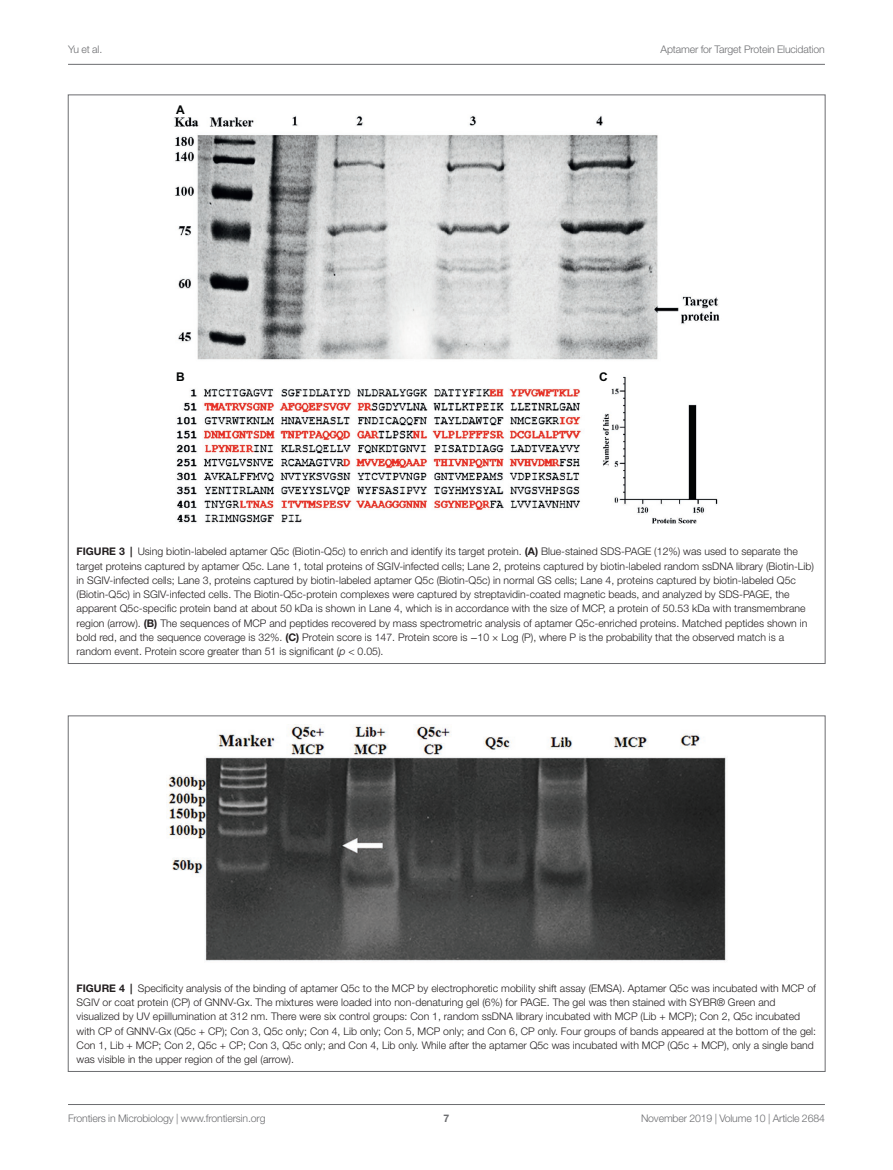
<style>
.page{position:relative;width:893px;height:1170px;background:#fff}
.page>*{position:absolute;margin:0;border:0;box-sizing:border-box;transform-origin:0 0}
.t1{font:700 12px "Arial";color:#030505}
.FIG_LEG{font:300 10.5px/14.2px "Helvetica Neue LT Std";color:#231f20}
.t2{font:300 10.5px "Helvetica Neue LT Std";letter-spacing:-.015em;color:#6c6d70}
.t3{font:700 10.5px "Helvetica Neue LT Std";color:#6c6d70}
.s1{font-weight:700}
.s2{font-family:"STIX General";font-weight:400}
.s3{font-style:italic}
</style>
<div class="page">
<hr style="left:68px;top:64px;width:757px;height:1px;background:#6c6d70">
<hr style="left:68px;top:1104px;width:757px;height:1px;background:#6c6d70">
<img style="left:174px;top:116px;width:546px;height:408px">
<img style="left:167px;top:724px;width:559px;height:237px">
<p class="t2" style="left:68px;top:42px;width:36px">Yu et al.</p>
<p class="t2" style="left:660px;top:42px;width:166px">Aptamer for Target Protein Elucidation</p>
<p class="t1" style="left:176px;top:101px;width:10px">A</p>
<p class="t1" style="left:176px;top:369px;width:10px">B</p>
<p class="t1" style="left:599px;top:369px;width:10px">C</p>
<p class="FIG_LEG" style="left:77px;top:544px;width:739px"><span class="s1">FIGURE 3 |</span> Using biotin-labeled aptamer Q5c (Biotin-Q5c) to enrich and identify its target protein. <span class="s1">(A)</span> Blue-stained SDS-PAGE (12%) was used to separate the target proteins captured by aptamer Q5c. Lane 1, total proteins of SGIV-infected cells; Lane 2, proteins captured by biotin-labeled random ssDNA library (Biotin-Lib) in SGIV-infected cells; Lane 3, proteins captured by biotin-labeled aptamer Q5c (Biotin-Q5c) in normal GS cells; Lane 4, proteins captured by biotin-labeled Q5c (Biotin-Q5c) in SGIV-infected cells. The Biotin-Q5c-protein complexes were captured by streptavidin-coated magnetic beads, and analyzed by SDS-PAGE, the apparent Q5c-specific protein band at about 50 kDa is shown in Lane 4, which is in accordance with the size of MCP, a protein of 50.53 kDa with transmembrane region (arrow). <span class="s1">(B)</span> The sequences of MCP and peptides recovered by mass spectrometric analysis of aptamer Q5c-enriched proteins. Matched peptides shown in bold red, and the sequence coverage is 32%. <span class="s1">(C)</span> Protein score is 147. Protein score is <span class="s2">−</span>10 × Log (P), where P is the probability that the observed match is a random event. Protein score greater than 51 is significant (<span class="s3">p</span> &lt; 0.05).</p>
<p class="FIG_LEG" style="left:77px;top:980px;width:741px"><span class="s1">FIGURE 4 |</span> Specificity analysis of the binding of aptamer Q5c to the MCP by electrophoretic mobility shift assay (EMSA). Aptamer Q5c was incubated with MCP of SGIV or coat protein (CP) of GNNV-Gx. The mixtures were loaded into non-denaturing gel (6%) for PAGE. The gel was then stained with SYBR® Green and visualized by UV epiillumination at 312 nm. There were six control groups: Con 1, random ssDNA library incubated with MCP (Lib + MCP); Con 2, Q5c incubated with CP of GNNV-Gx (Q5c + CP); Con 3, Q5c only; Con 4, Lib only; Con 5, MCP only; and Con 6, CP only. Four groups of bands appeared at the bottom of the gel:<br>Con 1, Lib + MCP; Con 2, Q5c + CP; Con 3, Q5c only; and Con 4, Lib only. While after the aptamer Q5c was incubated with MCP (Q5c + MCP), only a single band was visible in the upper region of the gel (arrow).</p>
<p class="t2" style="left:68px;top:1111px;width:199px">Frontiers in Microbiology | www.frontiersin.org</p>
<p class="t3" style="left:444px;top:1111px;width:7px">7</p>
<p class="t2" style="left:641px;top:1111px;width:185px">November 2019 | Volume 10 | Article 2684</p>
</div>
